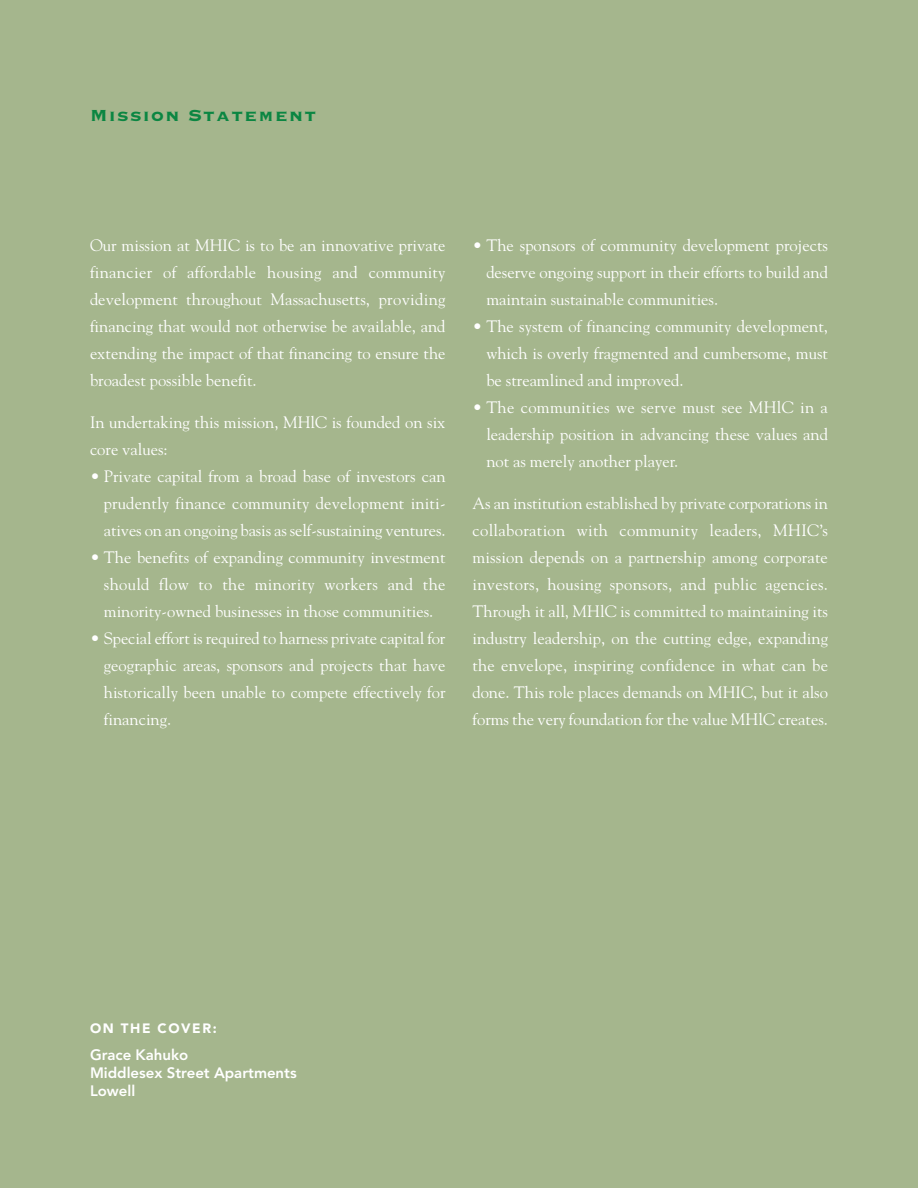
<style>
.page{position:relative;width:918px;height:1188px;background:#fff}
.page>*{position:absolute;margin:0;border:0;box-sizing:border-box;transform-origin:0 0}
.t1{font:21px "Copperplate Thirty Three BC";letter-spacing:.06em;color:#0b8642}
.t2{font:16.5px/27px "Goudy";color:#fff;text-align:justify}
.t3{font:800 15px/18px "Avenir";color:#fff}
.t4{font:900 13.5px "Avenir";letter-spacing:.12em;color:#fff}
</style>
<div class="page">
<div style="left:0;top:0;width:918px;height:1187px;background:#a5b68d"></div>
<p class="t1" style="left:90px;top:102px;width:228px">Mission Statement</p>
<p class="t2" style="left:90px;top:233px;width:357px">Our mission at MHIC is to be an innovative private financier of affordable housing and community development throughout Massachusetts, providing financing that would not otherwise be available, and extending the impact of that financing to ensure the broadest possible benefit.</p>
<p class="t2" style="left:90px;top:410px;width:357px">In undertaking this mission, MHlC is founded on six core values:</p>
<p class="t2" style="left:104px;top:464px;width:343px;text-indent:-14px">• Private capital from a broad base of investors can prudently finance community development initi&shy;atives on an ongoing basis as self-sustaining ventures.</p>
<p class="t2" style="left:104px;top:545px;width:343px;text-indent:-14px">• The benefits of expanding community investment should flow to the minority workers and the minority-owned businesses in those communities.</p>
<p class="t2" style="left:104px;top:626px;width:343px;text-indent:-14px">• Special effort is required to harness private capital for geographic areas, sponsors and projects that have historically been unable to compete effectively for financing.</p>
<p class="t2" style="left:486px;top:233px;width:343px;text-indent:-14px">• The sponsors of community development projects deserve ongoing support in their efforts to build and maintain sustainable communities.</p>
<p class="t2" style="left:486px;top:314px;width:343px;text-indent:-14px">• The system of financing community development, which is overly fragmented and cumbersome, must be streamlined and improved.</p>
<p class="t2" style="left:486px;top:395px;width:343px;text-indent:-14px">• The communities we serve must see MHlC in a leadership position in advancing these values and not as merely another player.</p>
<p class="t2" style="left:472px;top:491px;width:357px">As an institution established by private corporations in collaboration with community leaders, MHIC’s mission depends on a partnership among corporate investors, housing sponsors, and public agencies.<br>Through it all, MHlC is committed to maintaining its industry leadership, on the cutting edge, expanding the envelope, inspiring confidence in what can be done. This role places demands on MHIC, but it also forms the very foundation for the value MHlC creates.</p>
<p class="t4" style="left:90px;top:1022px;width:128px">ON THE COVER:</p>
<p class="t3" style="left:90px;top:1047px;width:208px">Grace Kahuko<br>Middlesex Street Apartments<br>Lowell</p>
</div>
